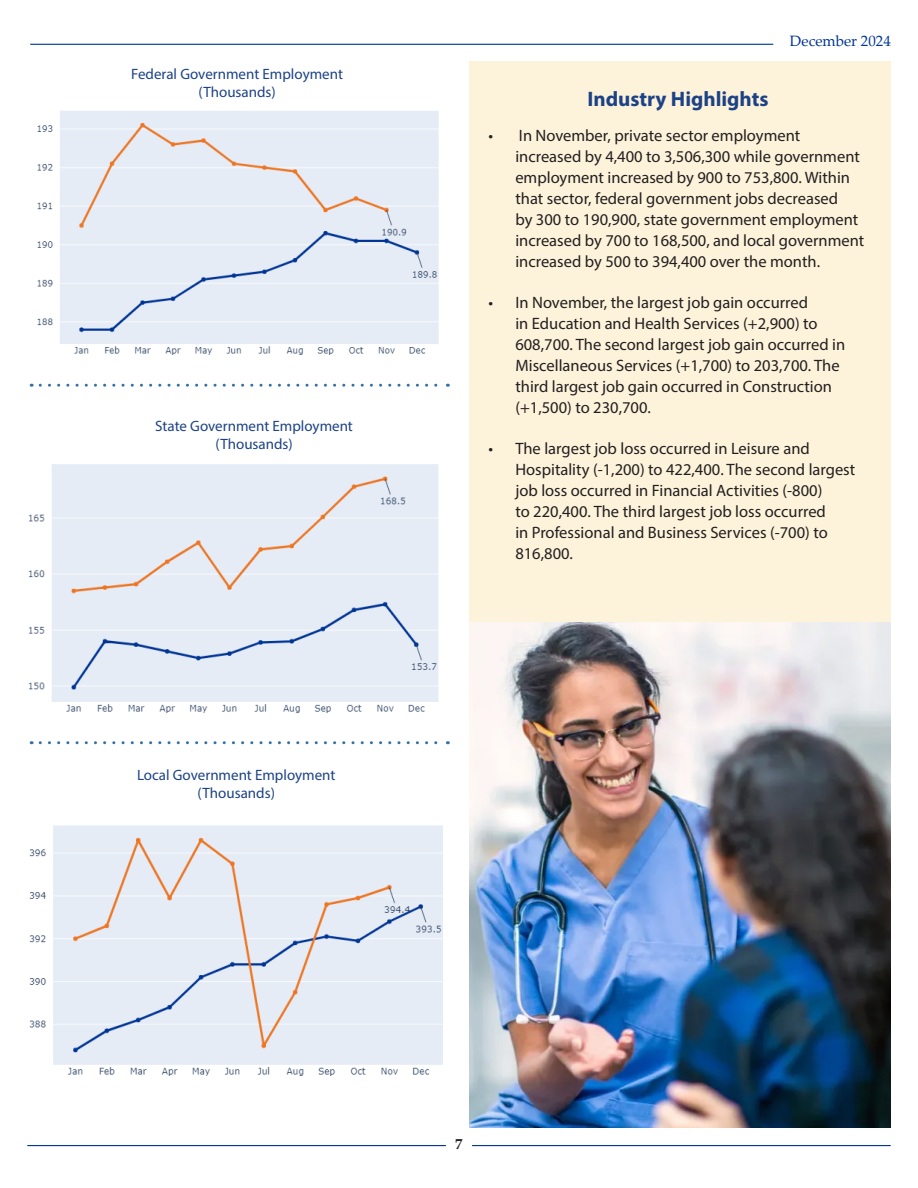
<style>
.page{position:relative;width:918px;height:1188px;background:#fff}
.page>*{position:absolute;margin:0;border:0;box-sizing:border-box;transform-origin:0 0}
.Text{font:700 21px "Myriad Pro";color:#1c4286}
.t1{font:16.5px/21px "Myriad Pro";color:#231f20}
.Graph_sub_headers{font:15px "Myriad Pro";color:#1c4286}
.t2{font:15px "Palatino Linotype";color:#003595}
.t3{font:700 15px "Palatino Linotype";color:#231f20}
</style>
<div class="page">
<hr style="left:30px;top:44px;width:743px;height:1px;background:#003595">
<hr style="left:472px;top:1145px;width:419px;height:1px;background:#003595">
<hr style="left:27px;top:1145px;width:419px;height:1px;background:#003595">
<div style="left:469px;top:61px;width:422px;height:568px;background:#fdf2da"></div>
<svg style="left:40px;top:384px;width:408px;height:3px"></svg>
<svg style="left:40px;top:741px;width:408px;height:3px"></svg>
<img style="left:37px;top:111px;width:402px;height:244px">
<img style="left:28px;top:464px;width:411px;height:250px">
<img style="left:29px;top:825px;width:414px;height:251px">
<img style="left:469px;top:622px;width:422px;height:505px">
<p class="Graph_sub_headers" style="left:131px;top:64px;width:213px">Federal Government Employment</p>
<p class="Graph_sub_headers" style="left:198px;top:82px;width:79px">(Thousands)</p>
<p class="Graph_sub_headers" style="left:155px;top:416px;width:199px">State Government Employment</p>
<p class="Graph_sub_headers" style="left:215px;top:434px;width:79px">(Thousands)</p>
<p class="Graph_sub_headers" style="left:137px;top:766px;width:200px">Local Government Employment</p>
<p class="Graph_sub_headers" style="left:198px;top:784px;width:79px">(Thousands)</p>
<p class="t2" style="left:790px;top:30px;width:103px">December 2024</p>
<p class="Text" style="left:587px;top:86px;width:183px">Industry Highlights</p>
<p class="t1" style="left:515px;top:125px;width:350px;text-indent:-27px">• In November, private sector employment increased by 4,400 to 3,506,300 while government employment increased by 900 to 753,800. Within that sector, federal government jobs decreased<br>by 300 to 190,900, state government employment increased by 700 to 168,500, and local government increased by 500 to 394,400 over the month.</p>
<p class="t1" style="left:515px;top:292px;width:331px;text-indent:-27px">• In November, the largest job gain occurred<br>in Education and Health Services (+2,900) to 608,700. The second largest job gain occurred in Miscellaneous Services (+1,700) to 203,700. The third largest job gain occurred in Construction (+1,500) to 230,700.</p>
<p class="t1" style="left:515px;top:438px;width:341px;text-indent:-27px">• The largest job loss occurred in Leisure and Hospitality (-1,200) to 422,400. The second largest job loss occurred in Financial Activities (-800)<br>to 220,400. The third largest job loss occurred<br>in Professional and Business Services (-700) to 816,800.</p>
<p class="t3" style="left:455px;top:1134px;width:9px">7</p>
</div>
